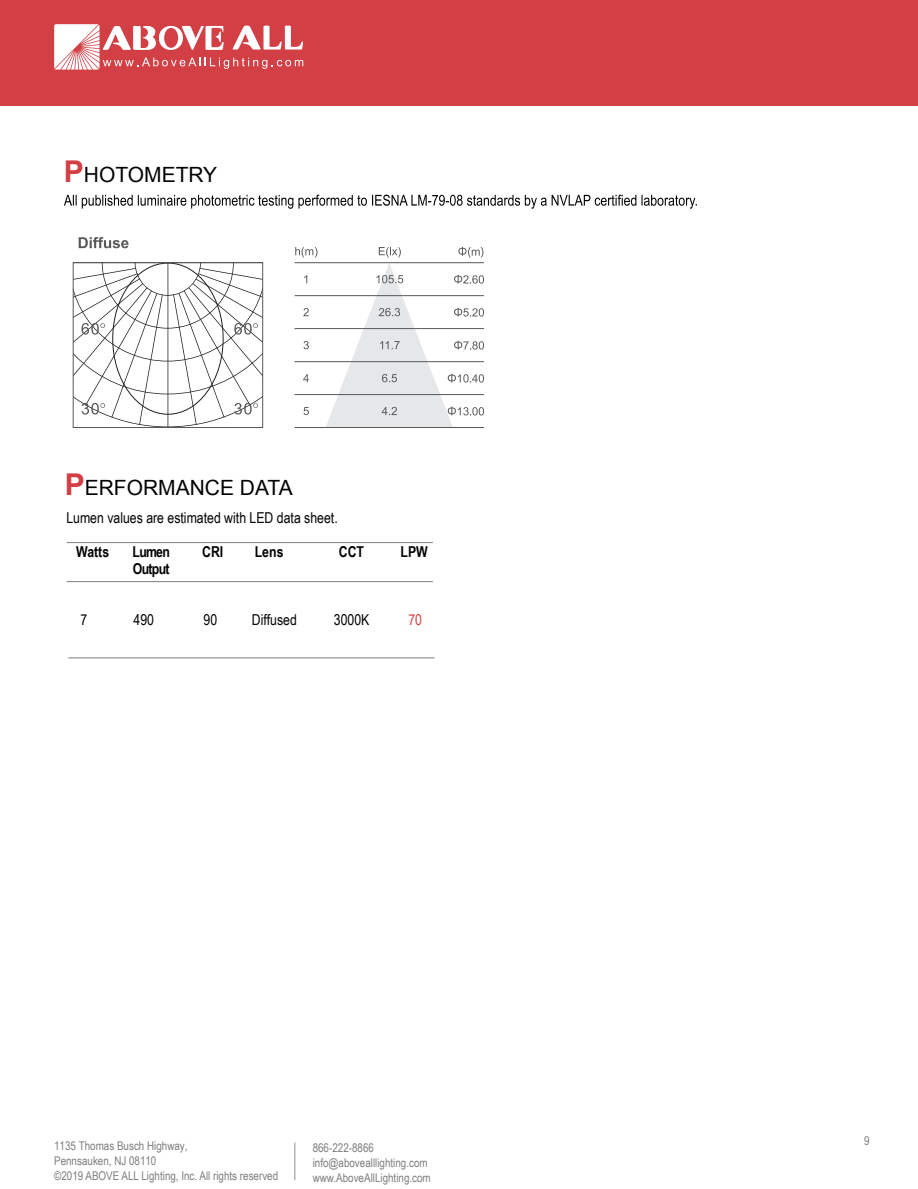
<style>
.page{position:relative;width:918px;height:1189px;background:#fff}
.page>*{position:absolute;margin:0;border:0;box-sizing:border-box;transform-origin:0 0}
.t1{font:21px "Arial";color:#030303}
.t2{font:15px "Arial Narrow";color:#030303}
.t3{font:700 15px "Arial Narrow";color:#030303}
.t4{font:700 15px/16.5px "Arial Narrow";letter-spacing:-.05em;color:#030303}
.t5{font:15px "Arial Narrow";color:#d23f45}
.t6{font:12px/15px "Arial Narrow";color:#7e7c80}
.s1{font-weight:700;font-size:30px;color:#d23f45}
</style>
<div class="page">
<div style="left:0;top:0;width:918px;height:105px;background:#d23f45"></div>
<svg style="left:54px;top:24px;width:249px;height:46px"></svg>
<hr style="left:294px;top:1141px;width:1px;height:38px;background:#8e9097">
<svg style="left:79px;top:237px;width:50px;height:11px"></svg>
<svg style="left:295px;top:247px;width:22px;height:10px"></svg>
<svg style="left:303px;top:308px;width:6px;height:8px"></svg>
<svg style="left:304px;top:341px;width:5px;height:8px"></svg>
<svg style="left:303px;top:374px;width:6px;height:8px"></svg>
<svg style="left:304px;top:407px;width:5px;height:8px"></svg>
<svg style="left:326px;top:247px;width:158px;height:180px"></svg>
<hr style="left:295px;top:262px;width:189px;height:1px;background:#57585a">
<hr style="left:295px;top:295px;width:189px;height:1px;background:#57585a">
<hr style="left:295px;top:328px;width:189px;height:1px;background:#57585a">
<hr style="left:295px;top:361px;width:189px;height:1px;background:#57585a">
<hr style="left:295px;top:394px;width:189px;height:1px;background:#57585a">
<hr style="left:295px;top:427px;width:189px;height:1px;background:#57585a">
<svg style="left:73px;top:262px;width:190px;height:165px"></svg>
<svg style="left:64px;top:194px;width:633px;height:15px"></svg>
<hr style="left:67px;top:581px;width:366px;height:1px;background:#7e7c80">
<hr style="left:67px;top:542px;width:366px;height:1px;background:#7e7c80">
<hr style="left:68px;top:657px;width:367px;height:1px;background:#7e7c80">
<h1 class="t1" style="left:64px;top:160px;width:155px"><span class="s1">P</span>HOTOMETRY</h1>
<h1 class="t1" style="left:65px;top:474px;width:230px"><span class="s1">P</span>ERFORMANCE DATA</h1>
<p class="t2" style="left:66px;top:506px;width:273px">Lumen values are estimated with LED data sheet.</p>
<p class="t3" style="left:76px;top:540px;width:35px">Watts</p>
<p class="t4" style="left:133px;top:542px;width:39px">Lumen<br>Output</p>
<p class="t3" style="left:202px;top:540px;width:23px">CRI</p>
<p class="t3" style="left:255px;top:540px;width:30px">Lens</p>
<p class="t3" style="left:400px;top:540px;width:29px">LPW</p>
<p class="t2" style="left:80px;top:608px;width:8px">7</p>
<p class="t2" style="left:134px;top:608px;width:22px">490</p>
<p class="t2" style="left:204px;top:608px;width:15px">90</p>
<p class="t2" style="left:252px;top:608px;width:47px">Diffused</p>
<p class="t5" style="left:408px;top:608px;width:15px">70</p>
<p class="t3" style="left:339px;top:540px;width:27px">CCT</p>
<p class="t2" style="left:334px;top:608px;width:37px">3000K</p>
<p class="t6" style="left:54px;top:1137px;width:135px;line-height:14.4px">1135 Thomas Busch Highway,<br>Pennsauken, NJ 08110</p>
<p class="t6" style="left:54px;top:1167px;width:226px">©2019 ABOVE ALL Lighting, Inc. All rights reserved</p>
<p class="t6" style="left:313px;top:1139px;width:120px">866-222-8866 info@abovealllighting.com www.AboveAllLighting.com</p>
<p class="t6" style="left:864px;top:1132px;width:7px">9</p>
</div>
